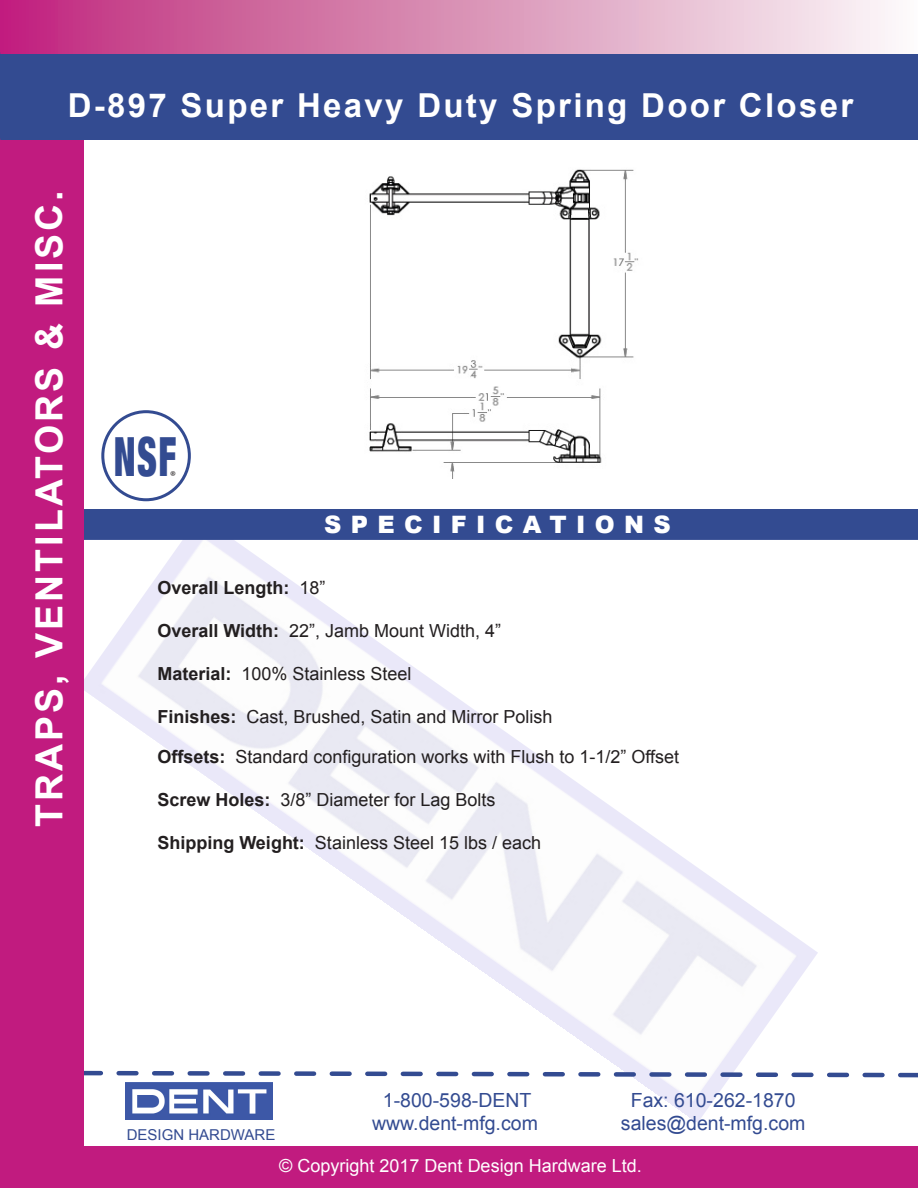
<style>
.page{position:relative;width:918px;height:1188px;background:#fff}
.page>*{position:absolute;margin:0;border:0;box-sizing:border-box;transform-origin:0 0}
.t1{font:900 condensed 54px "Helvetica Neue";color:#334b91;scale:.69 1}
.t2{font:700 37.5px "Arial";letter-spacing:.08em;color:#fff}
.t3{font:700 33px "Arial";letter-spacing:.07em;color:#fff}
.t4{font:900 24px "Arial";letter-spacing:.39em;color:#fff}
.t5{font:19.5px/23.4px "Arial";color:#334b91;text-align:center}
.Bold{font:18px "Arial";color:#231f20}
.t6{font:18px "Arial";color:#fff}
.Bold-2{font:700 18px "Arial";color:#231f20}
.t7{font:18px "Minion Pro";color:#231f20}
.t8{font:15px "Arial";color:#334b91}
.s1{font-weight:400}
.s2{font-weight:700}
</style>
<div class="page">
<img style="left:83px;top:540px;width:735px;height:584px">
<div style="left:83px;top:509px;width:835px;height:31px;background:#334b91"></div>
<svg style="left:83px;top:1069px;width:835px;height:11px"></svg>
<div style="left:0;top:140px;width:83px;height:1048px;background:#c11b7f"></div>
<div style="left:0;top:0;width:918px;height:55px;background:linear-gradient(to right,#be277a,#f9faf7)"></div>
<div style="left:0;top:55px;width:918px;height:85px;background:#334b91"></div>
<div style="left:79px;top:1147px;width:839px;height:41px;background:#c11b7f"></div>
<img style="left:126px;top:1083px;width:147px;height:37px">
<hr style="left:0;top:0;width:1px;height:52px;background:#c11b7f">
<img style="left:369px;top:169px;width:270px;height:310px">
<div style="left:101px;top:410px;width:90px;height:91px;border:3px solid #334b91;border-radius:50%"></div>
<p class="t3" style="left:68px;top:84px;width:787px">D-897 Super Heavy Duty Spring Door Closer</p>
<h2 class="t2" style="left:24px;top:827px;width:638px;rotate:-90deg">TRAPS, VENTILATORS &amp; MISC.</h2>
<p class="t1" style="left:114px;top:412px;width:92px">NSF</p>
<p class="t7" style="left:170px;top:466px;width:7px">®</p>
<h3 class="t4" style="left:324px;top:511px;width:348px">SPECIFICATIONS</h3>
<p class="Bold-2" style="left:157px;top:575px;width:170px">Overall Length: <span class="s1">18”</span></p>
<p class="Bold" style="left:157px;top:619px;width:345px"><span class="s2">Overall Width:</span> 22”, Jamb Mount Width, 4”</p>
<p class="Bold" style="left:157px;top:662px;width:256px"><span class="s2">Material:</span> 100% Stainless Steel</p>
<p class="Bold" style="left:157px;top:705px;width:397px"><span class="s2">Finishes:</span> Cast, Brushed, Satin and Mirror Polish</p>
<p class="Bold" style="left:157px;top:745px;width:523px"><span class="s2">Offsets:</span> Standard configuration works with Flush to 1-1/2” Offset</p>
<p class="Bold" style="left:157px;top:788px;width:340px"><span class="s2">Screw Holes:</span> 3/8” Diameter for Lag Bolts</p>
<p class="Bold" style="left:157px;top:831px;width:385px"><span class="s2">Shipping Weight:</span> Stainless Steel 15 lbs / each</p>
<p class="t8" style="left:127px;top:1125px;width:150px">DESIGN HARDWARE</p>
<p class="t5" style="left:372px;top:1089px;width:167px">1-800-598-DENT www.dent-mfg.com</p>
<p class="t5" style="left:621px;top:1089px;width:186px">Fax: 610-262-1870 sales@dent-mfg.com</p>
<p class="t6" style="left:279px;top:1154px;width:364px">© Copyright 2017 Dent Design Hardware Ltd.</p>
</div>
